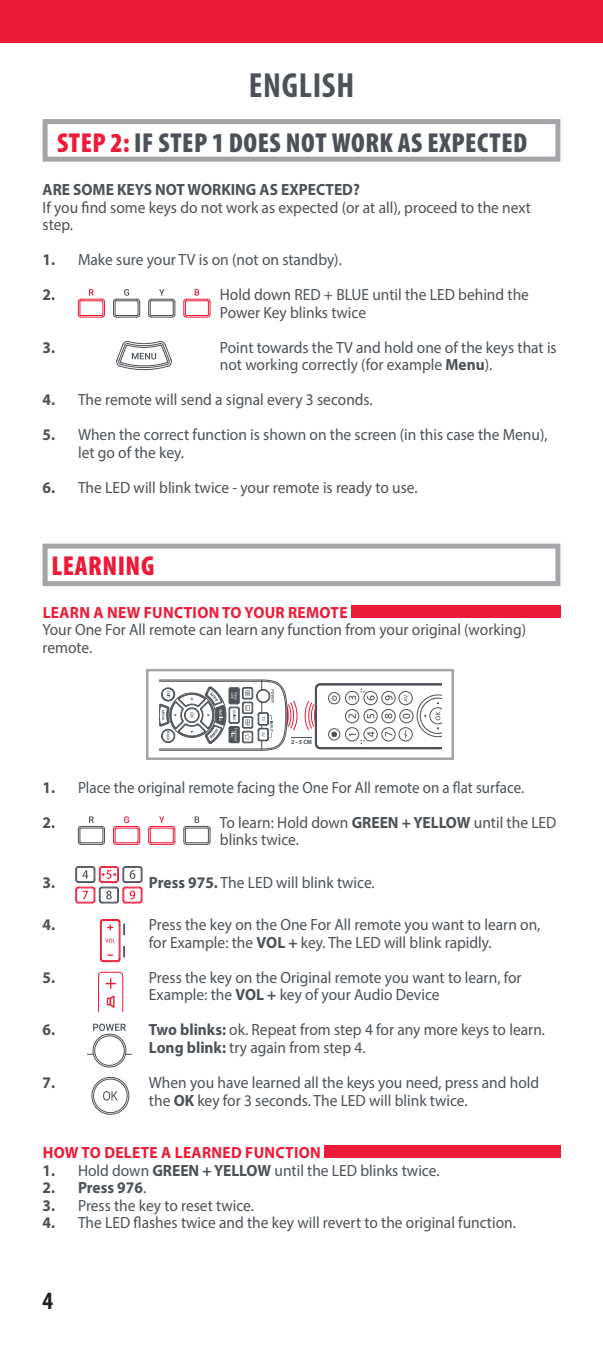
<style>
.page{position:relative;width:603px;height:1347px;background:#fff}
.page>*{position:absolute;margin:0;border:0;box-sizing:border-box;transform-origin:0 0}
.t1{font:700 condensed 35px "Myriad Pro";letter-spacing:.02em;color:#4b5157}
.t2{font:900 condensed 27.5px "Myriad Pro";letter-spacing:.02em;color:#4b5157}
.t3{font:900 condensed 27.5px "Myriad Pro";letter-spacing:.02em;color:#ed1a38}
.t4{font:700 condensed 25px "Myriad Pro";color:#231f20}
.t5{font:16.25px/17.5px "Myriad Pro";color:#4b5157;scale:.95 1}
.t6{font:16.25px/35px "Myriad Pro";color:#4b5157;scale:.92 1}
.t7{font:700 16.25px "Myriad Pro";letter-spacing:.02em;color:#ed1a38;scale:.95 1}
.t8{font:700 16.25px "Myriad Pro";color:#4b5157;scale:.95 1}
.t9{font:11px "Myriad Pro";color:#4b5157}
.t10{font:700 6px "Myriad Pro";color:#4b5157}
.s1{color:#ed1a38}
.s2{font-weight:700}
.s3{font-weight:400}
</style>
<div class="page">
<div style="left:0;top:0;width:602px;height:43px;background:#ed1a38"></div>
<div style="left:350px;top:605px;width:210px;height:13px;background:#ed1a38"></div>
<div style="left:324px;top:1145px;width:236px;height:13px;background:#ed1a38"></div>
<div style="left:43px;top:543px;width:517px;height:43px;border:5px solid #a5a5a9"></div>
<div style="left:146px;top:669px;width:308px;height:91px;border:2px solid #a5a5a9"></div>
<hr style="left:159px;top:750px;width:102px;height:1px;background:#4b5157">
<svg style="left:159px;top:679px;width:283px;height:71px"></svg>
<svg style="left:98px;top:971px;width:26px;height:40px"></svg>
<svg style="left:91px;top:1076px;width:39px;height:39px"></svg>
<svg style="left:100px;top:919px;width:25px;height:43px"></svg>
<svg style="left:75px;top:866px;width:67px;height:37px"></svg>
<div style="left:43px;top:119px;width:517px;height:43px;border:5px solid #a5a5a9"></div>
<svg style="left:116px;top:341px;width:56px;height:29px"></svg>
<svg style="left:78px;top:289px;width:27px;height:29px"></svg>
<svg style="left:113px;top:289px;width:27px;height:29px"></svg>
<svg style="left:148px;top:289px;width:27px;height:29px"></svg>
<svg style="left:183px;top:289px;width:27px;height:29px"></svg>
<svg style="left:78px;top:816px;width:27px;height:29px"></svg>
<svg style="left:113px;top:816px;width:27px;height:29px"></svg>
<svg style="left:148px;top:816px;width:27px;height:29px"></svg>
<svg style="left:183px;top:816px;width:27px;height:29px"></svg>
<svg style="left:87px;top:1023px;width:44px;height:44px"></svg>
<h1 class="t1" style="left:249px;top:64px;width:107px">ENGLISH</h1>
<h2 class="t2" style="left:57px;top:127px;width:471px"><span class="s1">STEP 2:</span> IF STEP 1 DOES NOT WORK AS EXPECTED</h2>
<p class="t8" style="left:43px;top:180px;width:335px">ARE SOME KEYS NOT WORKING AS EXPECTED?</p>
<p class="t5" style="left:43px;top:198px;width:515px">If you find some keys do not work as expected (or at all), proceed to the next step.</p>
<p class="t5" style="left:43px;top:242px;width:316px;line-height:35px"><span class="s2">1.</span> Make sure your TV is on (not on standby).<br><span class="s2">2.</span></p>
<p class="t5" style="left:220px;top:286px;width:326px">Hold down RED + BLUE until the LED behind the<br>Power Key blinks twice</p>
<p class="t8" style="left:43px;top:338px;width:15px">3.</p>
<p class="t5" style="left:220px;top:338px;width:356px">Point towards the TV and hold one of the keys that is not working correctly (for example <span class="s2">Menu</span>).</p>
<p class="t5" style="left:43px;top:391px;width:349px"><span class="s2">4.</span> The remote will send a signal every 3 seconds.</p>
<p class="t5" style="left:78px;top:426px;width:495px;text-indent:-35px"><span class="s2">5.</span> When the correct function is shown on the screen (in this case the Menu), let go of the key.</p>
<p class="t5" style="left:43px;top:478px;width:396px"><span class="s2">6.</span> The LED will blink twice - your remote is ready to use.</p>
<h2 class="t3" style="left:51px;top:550px;width:104px">LEARNING</h2>
<p class="t7" style="left:43px;top:603px;width:322px">LEARN A NEW FUNCTION TO YOUR REMOTE</p>
<p class="t5" style="left:43px;top:621px;width:510px">Your One For All remote can learn any function from your original (working) remote.</p>
<p class="t10" style="left:291px;top:738px;width:22px">2 - 5 CM</p>
<p class="t6" style="left:43px;top:769px;width:524px"><span class="s2">1.</span> Place the original remote facing the One For All remote on a flat surface.<br><span class="s2">2.</span></p>
<p class="t5" style="left:220px;top:813px;width:355px">To learn: Hold down <span class="s2">GREEN + YELLOW</span> until the LED blinks twice.</p>
<p class="t8" style="left:43px;top:873px;width:15px">3.</p>
<p class="t5" style="left:149px;top:873px;width:239px"><span class="s2">Press 975.</span> The LED will blink twice.</p>
<p class="t8" style="left:43px;top:915px;width:15px">4.</p>
<p class="t5" style="left:149px;top:916px;width:413px">Press the key on the One For All remote you want to learn on, for Example: the <span class="s2">VOL +</span> key. The LED will blink rapidly.</p>
<p class="t8" style="left:43px;top:968px;width:15px">5.</p>
<p class="t5" style="left:149px;top:968px;width:393px">Press the key on the Original remote you want to learn, for<br>Example: the <span class="s2">VOL +</span> key of your Audio Device</p>
<p class="t8" style="left:43px;top:1020px;width:15px">6.</p>
<p class="t5" style="left:149px;top:1021px;width:418px"><span class="s2">Two blinks:</span> ok. Repeat from step 4 for any more keys to learn.<br><span class="s2">Long blink:</span> try again from step 4.</p>
<p class="t8" style="left:43px;top:1073px;width:15px">7.</p>
<p class="t5" style="left:149px;top:1073px;width:412px">When you have learned all the keys you need, press and hold the <span class="s2">OK</span> key for 3 seconds. The LED will blink twice.</p>
<p class="t7" style="left:43px;top:1143px;width:294px">HOW TO DELETE A LEARNED FUNCTION</p>
<p class="t5" style="left:43px;top:1161px;width:419px"><span class="s2">1.</span> Hold down <span class="s2">GREEN + YELLOW</span> until the LED blinks twice.</p>
<p class="t8" style="left:43px;top:1178px;width:111px">2. Press 976<span class="s3">.</span></p>
<p class="t5" style="left:43px;top:1196px;width:224px"><span class="s2">3.</span> Press the key to reset twice.</p>
<p class="t5" style="left:43px;top:1213px;width:499px"><span class="s2">4.</span> The LED flashes twice and the key will revert to the original function.</p>
<p class="t9" style="left:169px;top:994px;width:15px">CH</p>
<h3 class="t4" style="left:43px;top:1285px;width:12px">4</h3>
</div>
